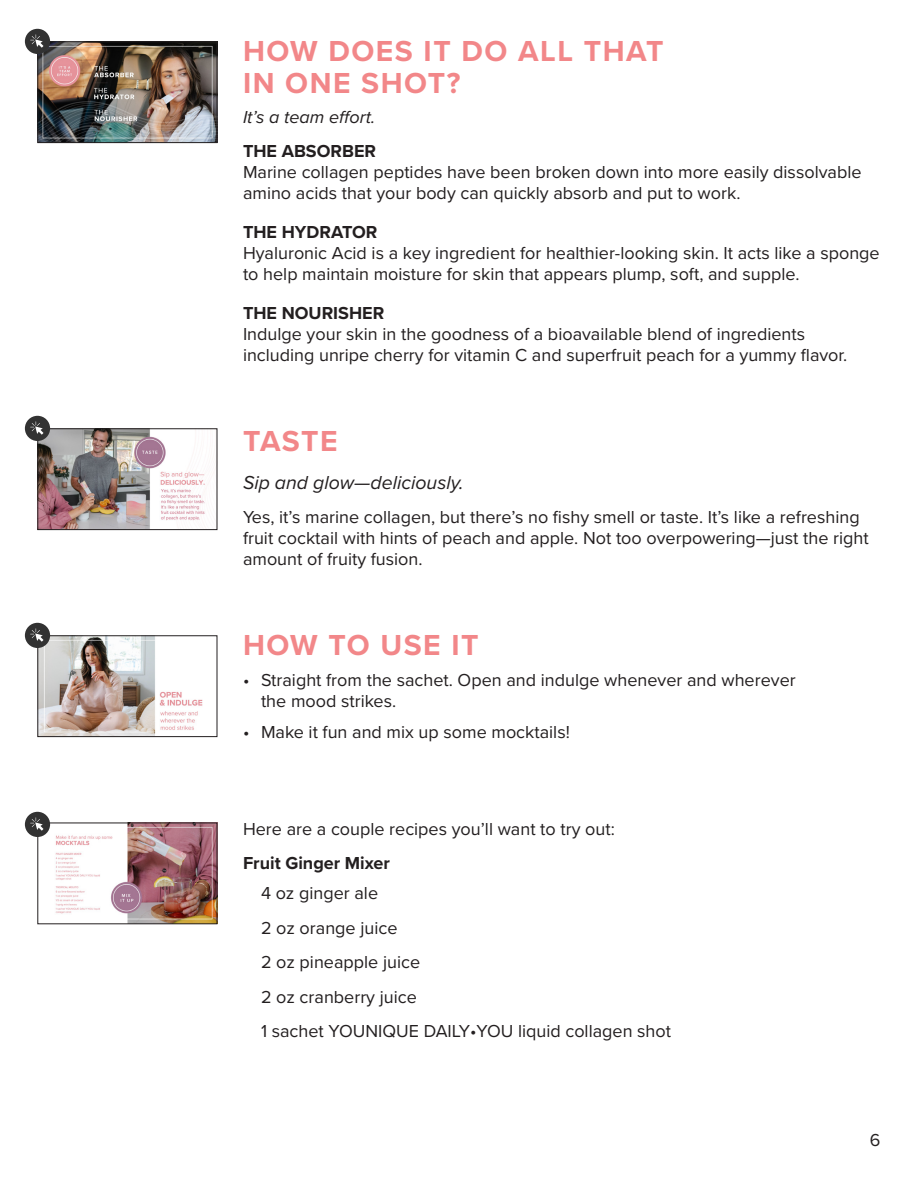
<style>
.page{position:relative;width:918px;height:1188px;background:#fff}
.page>*{position:absolute;margin:0;border:0;box-sizing:border-box;transform-origin:0 0}
.t1{font:700 30px/31.5px "Proxima Nova";letter-spacing:.05em;color:#f28789}
.body_italic{font:italic 19.5px "Proxima Nova";color:#231f20}
.body_copy{font:18px/21px "Proxima Nova";color:#231f20}
.bullet_copy{font:18px/21.6px "Proxima Nova";color:#231f20}
.bold_body_copy_no_sp{font:700 18px "Proxima Nova";color:#231f20}
.bullet_copy_-_LAST_B{font:18px "Proxima Nova";color:#231f20}
.body_copy-2{font:italic 18px "Proxima Nova";color:#231f20}
</style>
<div class="page">
<img style="left:41px;top:825px;width:174px;height:97px">
<img style="left:40px;top:44px;width:175px;height:97px">
<div style="left:38px;top:42px;width:179px;height:101px;border:1px solid #231f20"></div>
<img style="left:40px;top:431px;width:165px;height:97px">
<div style="left:38px;top:429px;width:179px;height:101px;border:1px solid #231f20"></div>
<img style="left:40px;top:638px;width:163px;height:97px">
<div style="left:38px;top:636px;width:179px;height:101px;border:1px solid #231f20"></div>
<div style="left:25px;top:29px;width:25px;height:25px;background:#323232;border-radius:50%"></div>
<svg style="left:30px;top:34px;width:13px;height:14px"></svg>
<div style="left:25px;top:416px;width:25px;height:25px;background:#323232;border-radius:50%"></div>
<svg style="left:30px;top:421px;width:13px;height:14px"></svg>
<div style="left:25px;top:623px;width:25px;height:25px;background:#323232;border-radius:50%"></div>
<svg style="left:30px;top:628px;width:13px;height:14px"></svg>
<div style="left:25px;top:812px;width:25px;height:25px;background:#323232;border-radius:50%"></div>
<svg style="left:30px;top:817px;width:13px;height:14px"></svg>
<p class="t1" style="left:243px;top:35px;width:422px">HOW DOES IT DO ALL THAT<br>IN ONE SHOT?</p>
<p class="body_copy-2" style="left:243px;top:103px;width:134px">It’s a team effort.</p>
<p class="bold_body_copy_no_sp" style="left:243px;top:138px;width:135px">THE ABSORBER</p>
<p class="body_copy" style="left:243px;top:161px;width:620px">Marine collagen peptides have been broken down into more easily dissolvable amino acids that your body can quickly absorb and put to work.</p>
<p class="bold_body_copy_no_sp" style="left:243px;top:219px;width:136px">THE HYDRATOR</p>
<p class="body_copy" style="left:243px;top:242px;width:638px">Hyaluronic Acid is a key ingredient for healthier-looking skin. It acts like a sponge to help maintain moisture for skin that appears plump, soft, and supple.</p>
<p class="bold_body_copy_no_sp" style="left:243px;top:300px;width:143px">THE NOURISHER</p>
<p class="body_copy" style="left:243px;top:323px;width:606px">Indulge your skin in the goodness of a bioavailable blend of ingredients including unripe cherry for vitamin C and superfruit peach for a yummy flavor.</p>
<p class="t1" style="left:243px;top:425px;width:96px">TASTE</p>
<p class="body_italic" style="left:243px;top:468px;width:222px">Sip and glow—deliciously.</p>
<p class="body_copy" style="left:243px;top:506px;width:627px">Yes, it’s marine collagen, but there’s no fishy smell or taste. It’s like a refreshing fruit cocktail with hints of peach and apple. Not too overpowering—just the right amount of fruity fusion.</p>
<p class="t1" style="left:243px;top:629px;width:237px">HOW TO USE IT</p>
<p class="bullet_copy" style="left:261px;top:668px;width:536px;text-indent:-18px">• Straight from the sachet. Open and indulge whenever and wherever the mood strikes.</p>
<p class="bullet_copy_-_LAST_B" style="left:243px;top:719px;width:328px">• Make it fun and mix up some mocktails!</p>
<p class="body_copy" style="left:243px;top:817px;width:373px">Here are a couple recipes you’ll want to try out:</p>
<p class="bold_body_copy_no_sp" style="left:243px;top:850px;width:148px">Fruit Ginger Mixer</p>
<p class="body_copy" style="left:261px;top:882px;width:119px">4 oz ginger ale</p>
<p class="body_copy" style="left:261px;top:916px;width:138px">2 oz orange juice</p>
<p class="body_copy" style="left:261px;top:951px;width:161px">2 oz pineapple juice</p>
<p class="body_copy" style="left:261px;top:985px;width:157px">2 oz cranberry juice</p>
<p class="body_copy" style="left:261px;top:1020px;width:412px">1 sachet YOUNIQUE DAILY•YOU liquid collagen shot</p>
<p class="body_copy" style="left:870px;top:1129px;width:12px">6</p>
</div>
